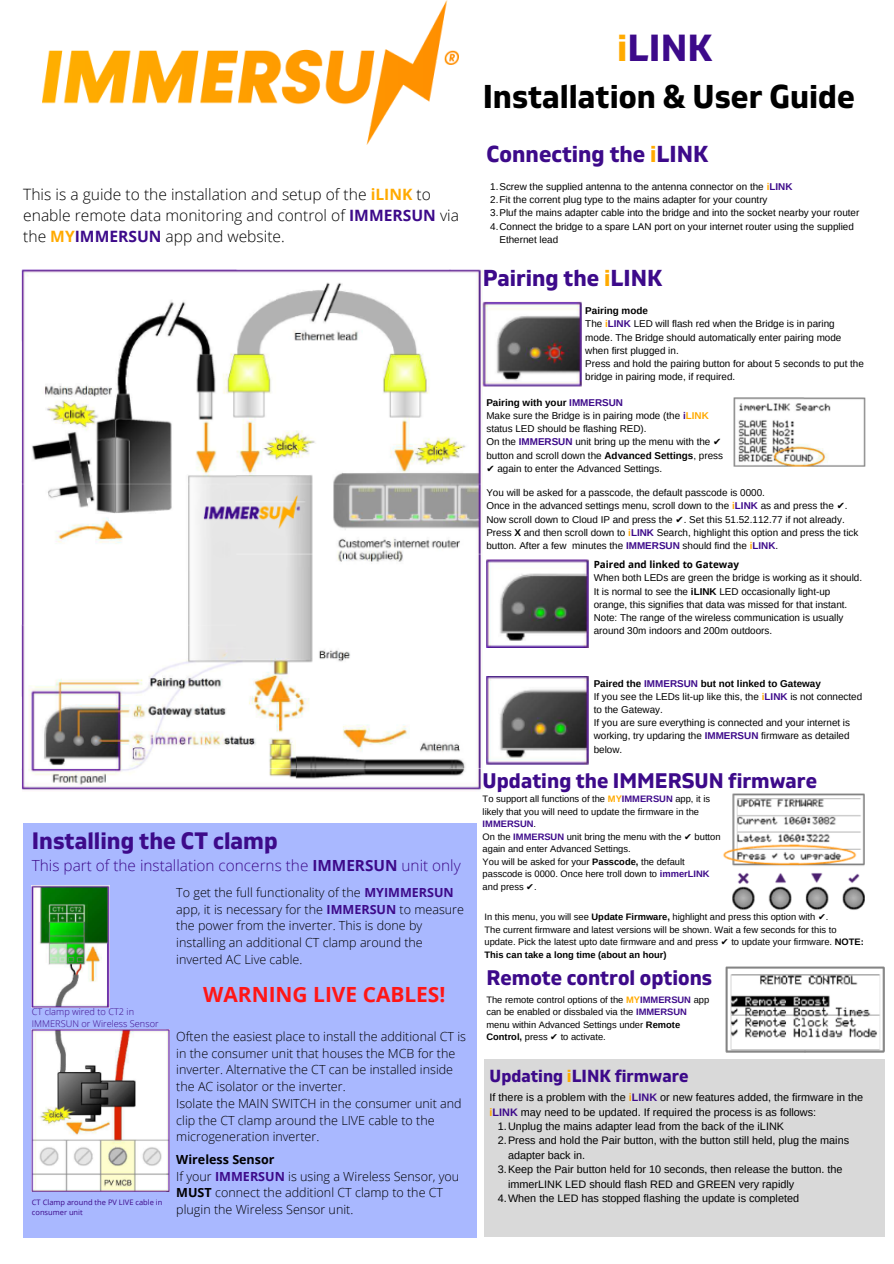
<style>
.page{position:relative;width:894px;height:1264px;background:#fff}
.page>*{position:absolute;margin:0;border:0;box-sizing:border-box;transform-origin:0 0}
.t1{font:700 37.65px "Gilam";color:#3d0a8a}
.t2{font:700 33px "Gilam";color:#000}
.t3{font:700 23.7px "Gilam";color:#3d0a8a}
.t4{font:700 23.1px "Gilam";color:#3d0a8a}
.t5{font:700 21px "Gilam";color:#3d0a8a}
.t6{font:700 20.85px "Open Sans";color:#ff1616}
.t7{font:700 17.4px "Gilam";color:#3d0a8a}
.t8{font:300 15.6px/21.3px "Open Sans";color:#000}
.t9{font:300 15.3px "Open Sans";color:#3d0a8a}
.t10{font:300 12.6px/16.8px "Open Sans";color:#000}
.t11{font:700 12.6px "Open Sans";color:#000}
.t12{font:10.8px/14.4px "Arimo";color:#000}
.t13{font:9.9px/13.2px "Arimo";color:#000}
.t14{font:700 9.9px "Arimo";color:#000}
.t15{font:700 9.9px "Open Sans";color:#000}
.t16{font:9.3px/12.5px "Arimo";color:#000}
.t17{font:300 9.15px/12.3px "Open Sans";color:#3d0a8a}
.t18{font:7.5px/10.1px "Open Sans";color:#3d0a8a}
.s1{font-weight:700;color:#fa0}
.s2{font-weight:700;color:#3d0a8a}
.s3{color:#fa0}
.s4{color:#3d0a8a}
.s5{font-family:"DejaVu Sans"}
.s6{font-weight:700}
</style>
<div class="page">
<img style="left:42px;top:0;width:416px;height:144px">
<img style="left:21px;top:269px;width:462px;height:522px">
<div style="left:23px;top:822px;width:453px;height:415px;background:#a9b8ff"></div>
<img style="left:32px;top:885px;width:78px;height:122px">
<img style="left:32px;top:1029px;width:137px;height:162px">
<img style="left:482px;top:301px;width:99px;height:86px">
<img style="left:733px;top:397px;width:132px;height:70px">
<img style="left:486px;top:559px;width:102px;height:88px">
<img style="left:486px;top:676px;width:102px;height:88px">
<img style="left:723px;top:794px;width:141px;height:116px">
<img style="left:725px;top:966px;width:159px;height:86px">
<div style="left:484px;top:1059px;width:400px;height:178px;background:#d9d9d9"></div>
<p class="t8" style="left:23px;top:183px;width:437px">This is a guide to the installation and setup of the <span class="s1">iLINK</span> to enable remote data monitoring and control of <span class="s2">IMMERSUN</span> via the <span class="s1">MY</span><span class="s2">IMMERSUN</span> app and website.</p>
<p class="t1" style="left:617px;top:26px;width:97px"><span class="s3">i</span>LINK</p>
<p class="t2" style="left:482px;top:77px;width:373px">Installation &amp; User Guide</p>
<p class="t4" style="left:486px;top:140px;width:223px">Connecting the <span class="s3">i</span>LINK</p>
<p class="t13" style="left:490px;top:180px;width:304px">1.Screw the supplied antenna to the antenna connector on the <span class="s1">i</span><span class="s2">LINK</span></p>
<p class="t13" style="left:490px;top:193px;width:279px">2.Fit the corrent plug type to the mains adapter for your country</p>
<p class="t13" style="left:490px;top:206px;width:370px">3.Pluf the mains adapter cable into the bridge and into the socket nearby your router</p>
<p class="t13" style="left:499px;top:220px;width:356px;text-indent:-9px">4.Connect the bridge to a spare LAN port on your internet router using the supplied<br>Ethernet lead</p>
<p class="t4" style="left:482px;top:264px;width:181px">Pairing the <span class="s3">i</span>LINK</p>
<p class="t14" style="left:585px;top:305px;width:64px">Pairing mode</p>
<p class="t13" style="left:585px;top:317px;width:257px">The <span class="s1">i</span><span class="s2">LINK</span> LED will flash red when the Bridge is in paring mode. The Bridge should automatically enter pairing mode when first plugged in.</p>
<p class="t13" style="left:585px;top:357px;width:280px">Press and hold the pairing button for about 5 seconds to put the bridge in pairing mode, if required.</p>
<p class="t14" style="left:486px;top:397px;width:138px">Pairing with your <span class="s4">IMMERSUN</span></p>
<p class="t13" style="left:486px;top:409px;width:224px">Make sure the Bridge is in pairing mode (the <span class="s2">i</span><span class="s1">LINK </span>status LED should be flashing RED).</p>
<p class="t13" style="left:486px;top:435px;width:238px">On the <span class="s2">IMMERSUN</span> unit bring up the menu with the <span class="s5">✔ </span>button and scroll down the <span class="s6">Advanced Settings</span>, press</p>
<p class="t13" style="left:486px;top:462px;width:177px"><span class="s5">✔</span> again to enter the Advanced Settings.</p>
<p class="t13" style="left:486px;top:486px;width:280px">You will be asked for a passcode, the default passcode is 0000.</p>
<p class="t13" style="left:486px;top:499px;width:362px">Once in the advanced settings menu, scroll down to the <span class="s1">i</span><span class="s2">LINK</span> as and press the <span class="s5">✔</span>.</p>
<p class="t13" style="left:486px;top:512px;width:360px">Now scroll down to Cloud IP and press the <span class="s5">✔</span>. Set this 51.52.112.77 if not already.</p>
<p class="t13" style="left:486px;top:525px;width:373px">Press <span class="s6">X</span> and then scroll down to <span class="s1">i</span><span class="s2">LINK</span> Search, highlight this option and press the tick button. After a few minutes the <span class="s2">IMMERSUN</span> should find the <span class="s1">i</span><span class="s2">LINK</span>.</p>
<p class="t15" style="left:593px;top:557px;width:147px">Paired and linked to Gateway</p>
<p class="t13" style="left:593px;top:571px;width:270px">When both LEDs are green the bridge is working as it should.</p>
<p class="t13" style="left:593px;top:584px;width:255px">It is normal to see the <span class="s6">iLINK</span> LED occasionally light-up orange, this signifies that data was missed for that instant.</p>
<p class="t13" style="left:593px;top:611px;width:251px">Note: The range of the wireless communication is usually around 30m indoors and 200m outdoors.</p>
<p class="t3" style="left:32px;top:826px;width:247px">Installing the CT clamp</p>
<p class="t9" style="left:32px;top:854px;width:430px">This part of the installation concerns the <span class="s6">IMMERSUN</span> unit only</p>
<p class="t10" style="left:176px;top:883px;width:289px">To get the full functionality of the <span class="s2">MYIMMERSUN </span>app, it is necessary for the <span class="s2">IMMERSUN</span> to measure the power from the inverter. This is done by installing an additional CT clamp around the inverted AC Live cable.</p>
<p class="t6" style="left:203px;top:979px;width:244px">WARNING LIVE CABLES!</p>
<p class="t17" style="left:32px;top:1005px;width:128px">CT clamp wired to CT2 in<br>IMMERSUN or Wireless Sensor</p>
<p class="t10" style="left:176px;top:1027px;width:291px">Often the easiest place to install the additional CT is in the consumer unit that houses the MCB for the inverter. Alternative the CT can be installed inside the AC isolator or the inverter.</p>
<p class="t10" style="left:176px;top:1094px;width:287px">Isolate the MAIN SWITCH in the consumer unit and clip the CT clamp around the LIVE cable to the microgeneration inverter.</p>
<p class="t18" style="left:32px;top:1197px;width:132px">CT Clamp around the PV LIVE cable in consumer unit</p>
<p class="t11" style="left:176px;top:1150px;width:100px">Wireless Sensor</p>
<p class="t10" style="left:176px;top:1167px;width:284px">If your <span class="s2">IMMERSUN</span> is using a Wireless Sensor, you<br><span class="s6">MUST</span> connect the additionl CT clamp to the CT plugin the Wireless Sensor unit.</p>
<p class="t14" style="left:593px;top:677px;width:228px">Paired the <span class="s4">IMMERSUN</span> but not linked to Gateway</p>
<p class="t13" style="left:593px;top:690px;width:270px">If you see the LEDs lit-up like this, the <span class="s1">i</span><span class="s2">LINK</span> is not connected to the Gateway.</p>
<p class="t13" style="left:593px;top:716px;width:258px;text-align:justify">If you are sure everything is connected and your internet is working, try updaring the <span class="s2">IMMERSUN</span> firmware as detailed below.</p>
<p class="t5" style="left:482px;top:768px;width:336px">Updating the IMMERSUN firmware</p>
<p class="t16" style="left:482px;top:792px;width:229px">To support all functions of the <span class="s1">MY</span><span class="s2">IMMERSUN</span> app, it is likely that you will need to update the firmware in the<br><span class="s2">IMMERSUN</span>.</p>
<p class="t16" style="left:482px;top:830px;width:239px">On the <span class="s2">IMMERSUN</span> unit bring the menu with the <span class="s5">✔</span> button again and enter Advanced Settings.</p>
<p class="t16" style="left:482px;top:855px;width:228px">You will be asked for your <span class="s6">Passcode,</span> the default passcode is 0000. Once here troll down to <span class="s2">immerLINK </span>and press <span class="s5">✔</span>.</p>
<p class="t16" style="left:484px;top:910px;width:345px">In this menu, you will see <span class="s6">Update Firmware,</span> highlight and press this option with <span class="s5">✔</span>.</p>
<p class="t16" style="left:484px;top:923px;width:381px">The current firmware and latest versions will be shown. Wait a few seconds for this to update. Pick the latest upto date firmware and and press <span class="s5">✔</span> to update your firmware. <span class="s6">NOTE:<br>This can take a long time (about an hour)</span></p>
<p class="t5" style="left:486px;top:965px;width:227px">Remote control options</p>
<p class="t16" style="left:486px;top:993px;width:224px">The remote control options of the <span class="s1">MY</span><span class="s2">IMMERSUN</span> app can be enabled or dissbaled via the <span class="s2">IMMERSUN </span>menu within Advanced Settings under <span class="s6">Remote Control,</span> press <span class="s5">✔</span> to activate.</p>
<p class="t7" style="left:489px;top:1065px;width:200px">Updating <span class="s3">i</span>LINK firmware</p>
<p class="t12" style="left:497px;top:1118px;width:287px">1.Unplug the mains adapter lead from the back of the iLINK</p>
<p class="t12" style="left:508px;top:1133px;width:342px;text-indent:-10px">2.Press and hold the Pair button, with the button still held, plug the mains adapter back in.</p>
<p class="t12" style="left:508px;top:1162px;width:336px;text-indent:-10px">3.Keep the Pair button held for 10 seconds, then release the button. the immerLINK LED should flash RED and GREEN very rapidly</p>
<p class="t12" style="left:497px;top:1191px;width:303px">4.When the LED has stopped flashing the update is completed</p>
<p class="t12" style="left:489px;top:1090px;width:375px">If there is a problem with the <span class="s1">i</span><span class="s2">LINK</span> or new features added, the firmware in the <span class="s1">i</span><span class="s2">LINK</span> may need to be updated. If required the process is as follows:</p>
</div>
